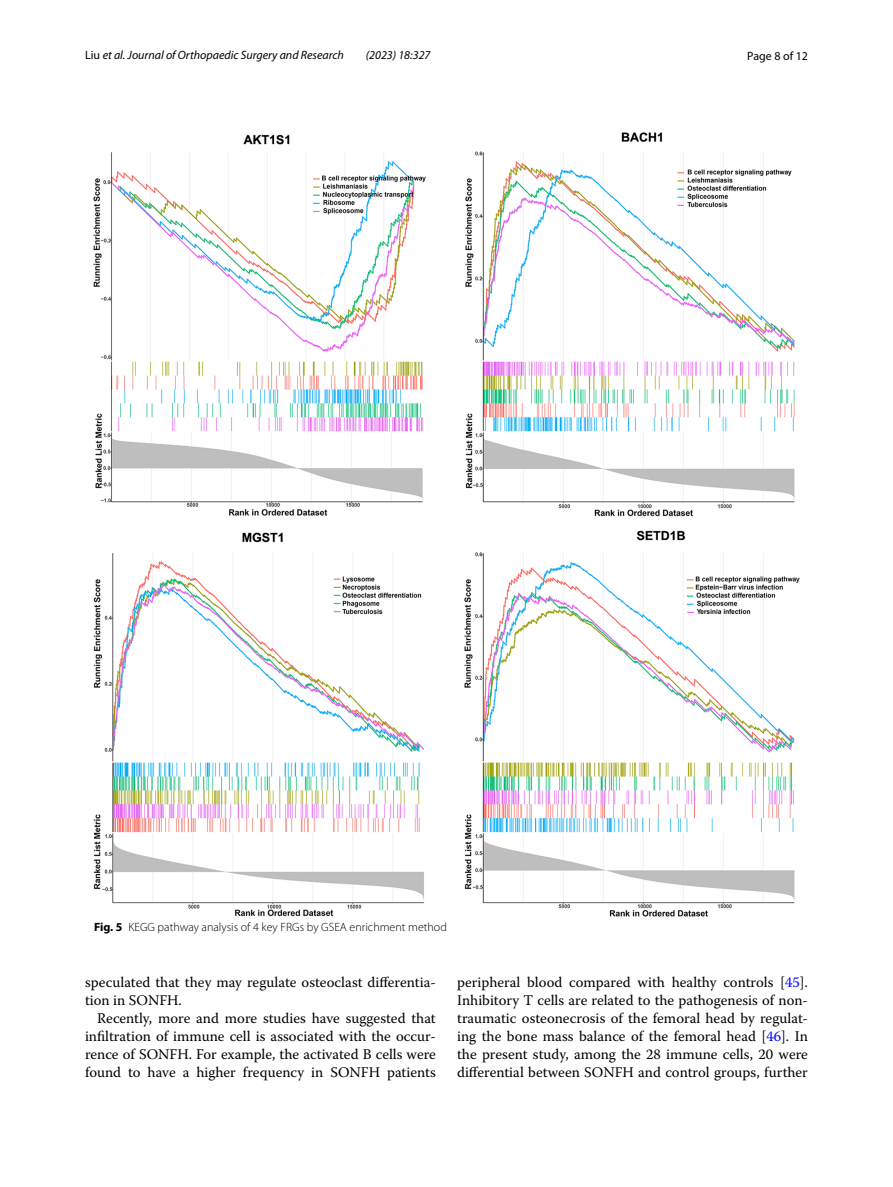
<style>
.page{position:relative;width:893px;height:1187px;background:#fff}
.page>*{position:absolute;margin:0;border:0;box-sizing:border-box;transform-origin:0 0}
.t1{font:14.7px/18px "Warnock Pro";color:#000;text-align:justify}
.t2{font:italic 12px "Myriad Pro";color:#000}
.t3{font:300 12px "Myriad Pro";color:#000}
.t4{font:12px "Myriad Pro";color:#000}
.s1{font-style:normal}
.s2{font-weight:700}
.s3{color:#00f}
</style>
<div class="page">
<img style="left:94px;top:133px;width:705px;height:783px">
<p class="t2" style="left:85px;top:48px;width:260px"><span class="s1">Liu</span> et al. Journal of Orthopaedic Surgery and Research</p>
<p class="t2" style="left:366px;top:48px;width:66px">(2023) 18:327</p>
<p class="t4" style="left:747px;top:48px;width:62px">Page 8 of 12</p>
<p class="t3" style="left:94px;top:920px;width:354px"><span class="s2">Fig. 5</span> KEGG pathway analysis of 4 key FRGs by GSEA enrichment method</p>
<p class="t1" style="left:85px;top:972px;width:352px">speculated that they may regulate osteoclast differentia&shy;tion in SONFH.</p>
<p class="t1" style="left:85px;top:1008px;width:352px;text-indent:12px">Recently, more and more studies have suggested that infiltration of immune cell is associated with the occur&shy;rence of SONFH. For example, the activated B cells were found to have a higher frequency in SONFH patients</p>
<p class="t1" style="left:457px;top:972px;width:352px">peripheral blood compared with healthy controls [<span class="s3">45</span>].<br>Inhibitory T cells are related to the pathogenesis of non&shy;traumatic osteonecrosis of the femoral head by regulat&shy;ing the bone mass balance of the femoral head [<span class="s3">46</span>]. In the present study, among the 28 immune cells, 20 were differential between SONFH and control groups, further</p>
</div>
